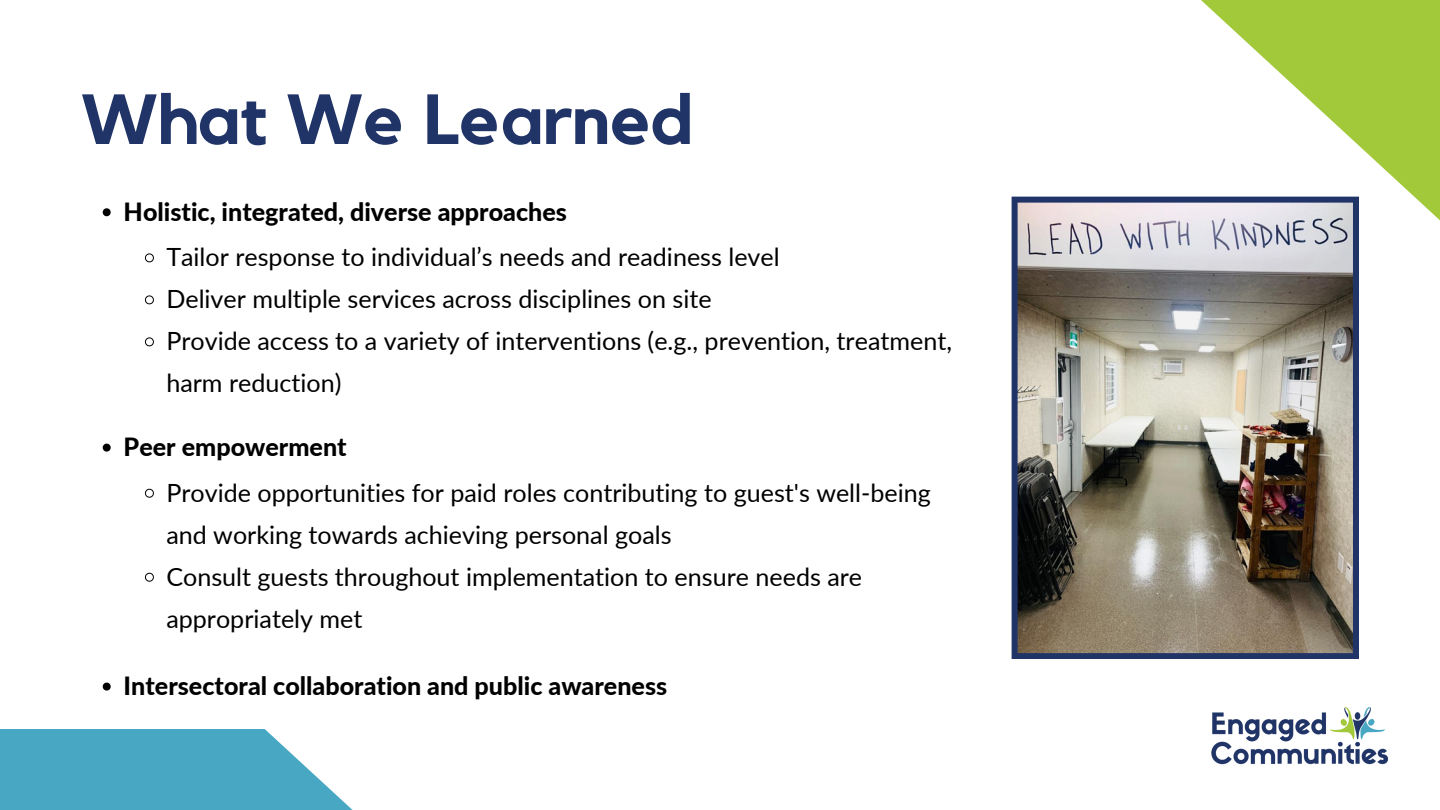
<style>
.page{position:relative;width:1440px;height:810px;background:#fff}
.page>*{position:absolute;margin:0;border:0;box-sizing:border-box;transform-origin:0 0}
.t1{font:700 70px "Kollektif";color:#203467}
.t2{font:25.1px/42px "Lato";color:#000}
.t3{font:800 25.1px "Lato";color:#000}
</style>
<div class="page">
<svg style="left:0;top:729px;width:352px;height:81px;background:#5eb1ca"></svg>
<svg style="left:1138px;top:0;width:302px;height:220px"></svg>
<img style="left:1211px;top:707px;width:177px;height:58px">
<img style="left:1012px;top:197px;width:347px;height:462px">
<svg style="left:103px;top:208px;width:8px;height:8px"></svg>
<svg style="left:145px;top:253px;width:9px;height:10px"></svg>
<svg style="left:145px;top:295px;width:9px;height:10px"></svg>
<svg style="left:145px;top:337px;width:9px;height:10px"></svg>
<svg style="left:103px;top:444px;width:8px;height:8px"></svg>
<svg style="left:145px;top:488px;width:9px;height:10px"></svg>
<svg style="left:145px;top:572px;width:9px;height:10px"></svg>
<svg style="left:103px;top:683px;width:8px;height:8px"></svg>
<p class="t1" style="left:81px;top:87px;width:613px">What We Learned</p>
<p class="t3" style="left:124px;top:196px;width:445px">Holistic, integrated, diverse approaches</p>
<p class="t2" style="left:166px;top:236px;width:615px">Tailor response to individual’s needs and readiness level</p>
<p class="t2" style="left:166px;top:278px;width:547px">Deliver multiple services across disciplines on site</p>
<p class="t2" style="left:166px;top:320px;width:787px">Provide access to a variety of interventions (e.g., prevention, treatment, harm reduction)</p>
<p class="t3" style="left:124px;top:431px;width:225px">Peer empowerment</p>
<p class="t2" style="left:166px;top:471px;width:766px">Provide opportunities for paid roles contributing to guest's well-being and working towards achieving personal goals</p>
<p class="t2" style="left:166px;top:555px;width:697px">Consult guests throughout implementation to ensure needs are appropriately met</p>
<p class="t3" style="left:124px;top:670px;width:545px">Intersectoral collaboration and public awareness</p>
</div>
